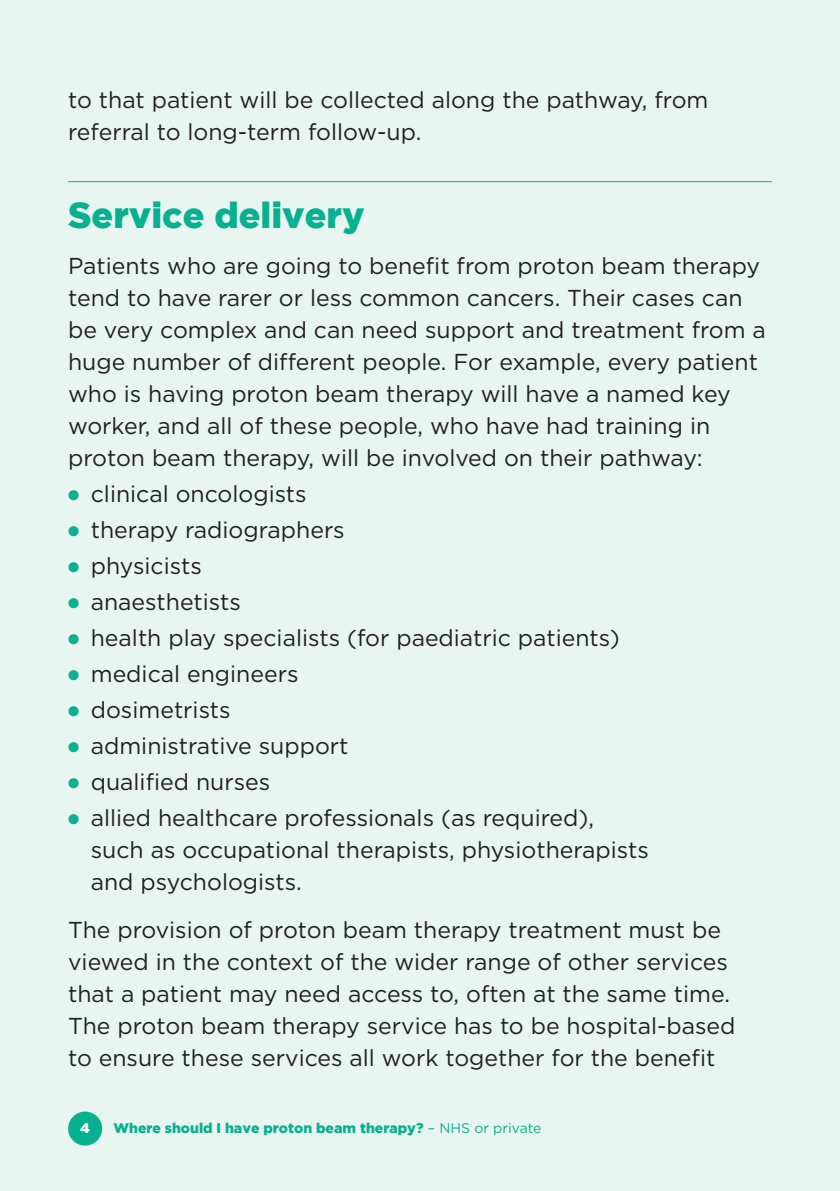
<style>
.page{position:relative;width:840px;height:1191px;background:#fff}
.page>*{position:absolute;margin:0;border:0;box-sizing:border-box;transform-origin:0 0}
.t1{font:900 36px "Gotham";color:#07b190}
.t2{font:23px/32px "Gotham";color:#231f20}
.t3{font:900 14px "Gotham";color:#07b190}
.t4{font:900 14px "Gotham";color:#fff}
.s1{color:#07b190}
.s2{font-weight:400}
</style>
<div class="page">
<div style="left:0;top:0;width:839px;height:1191px;background:#e8f5f0"></div>
<div style="left:68px;top:1111px;width:34px;height:34px;background:#07b190;border-radius:50%"></div>
<hr style="left:68px;top:181px;width:703px;height:1px;background:#07b190">
<p class="t2" style="left:68px;top:83px;width:641px">to that patient will be collected along the pathway, from referral to long-term follow-up.</p>
<h1 class="t1" style="left:68px;top:194px;width:298px">Service delivery</h1>
<p class="t2" style="left:68px;top:249px;width:699px">Patients who are going to benefit from proton beam therapy tend to have rarer or less common cancers. Their cases can be very complex and can need support and treatment from a huge number of different people. For example, every patient who is having proton beam therapy will have a named key worker, and all of these people, who have had training in proton beam therapy, will be involved on their pathway:</p>
<p class="t2" style="left:68px;top:477px;width:240px"><span class="s1">●</span> clinical oncologists</p>
<p class="t2" style="left:68px;top:513px;width:278px"><span class="s1">●</span> therapy radiographers</p>
<p class="t2" style="left:68px;top:549px;width:135px"><span class="s1">●</span> physicists</p>
<p class="t2" style="left:68px;top:585px;width:174px"><span class="s1">●</span> anaesthetists</p>
<p class="t2" style="left:68px;top:621px;width:553px"><span class="s1">●</span> health play specialists (for paediatric patients)</p>
<p class="t2" style="left:68px;top:657px;width:232px"><span class="s1">●</span> medical engineers</p>
<p class="t2" style="left:68px;top:693px;width:164px"><span class="s1">●</span> dosimetrists</p>
<p class="t2" style="left:68px;top:729px;width:282px"><span class="s1">●</span> administrative support</p>
<p class="t2" style="left:68px;top:765px;width:203px"><span class="s1">●</span> qualified nurses</p>
<p class="t2" style="left:91px;top:801px;width:559px;text-indent:-23px"><span class="s1">●</span> allied healthcare professionals (as required), such as occupational therapists, physiotherapists and psychologists.</p>
<p class="t2" style="left:68px;top:913px;width:668px">The provision of proton beam therapy treatment must be viewed in the context of the wider range of other services that a patient may need access to, often at the same time.<br>The proton beam therapy service has to be hospital-based to ensure these services all work together for the benefit</p>
<p class="t4" style="left:80px;top:1120px;width:11px">4</p>
<p class="t3" style="left:113px;top:1120px;width:429px">Where should I have proton beam therapy? <span class="s2">– NHS or private</span></p>
</div>
